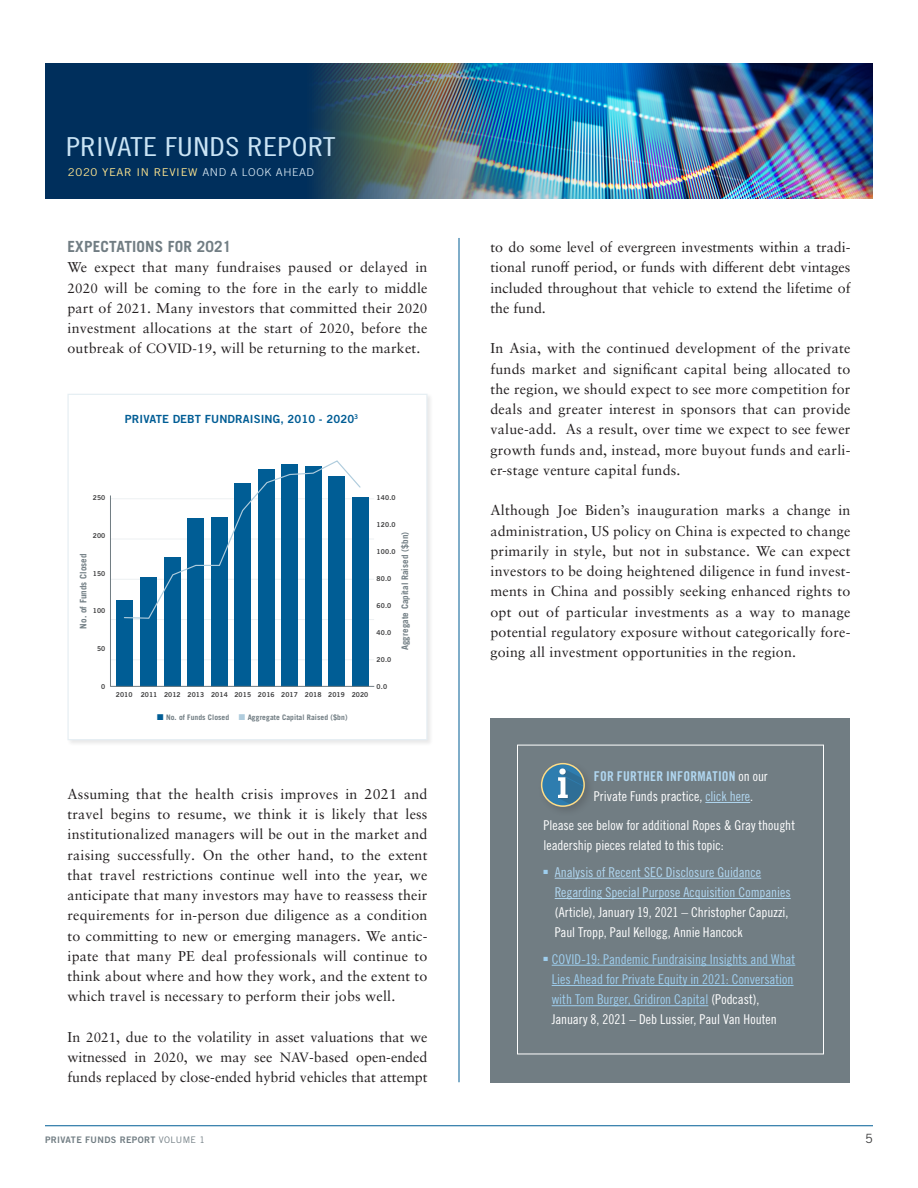
<style>
.page{position:relative;width:918px;height:1188px;background:#fff}
.page>*{position:absolute;margin:0;border:0;box-sizing:border-box;transform-origin:0 0}
.t1{font:26.1px "Trade Gothic LT Pro Cn 18";letter-spacing:.01em;color:#cae4f5;scale:1.2 1}
.PE_SUBHEAD1{font:700 15.3px "Trade Gothic LT Pro";letter-spacing:.01em;color:#717d83}
.PE_BODY{font:14.25px/20.2px "Sabon LT Pro";letter-spacing:.015em;color:#231f20;text-align:justify}
.Box_Body{font:13.5px/20.2px "Trade Gothic LT Pro Cn 18";color:#9eceee}
.Box_Body-2{font:13.5px/20.2px "Trade Gothic LT Pro Cn 18";color:#b1d7f1}
.Box_Body-3{font:13.5px/20.2px "Trade Gothic LT Pro Cn 18";color:#fff}
.t2{font:12.75px "Trade Gothic LT Pro";color:#3e3e3f}
.PE_SUBHEAD2{font:11.25px "Trade Gothic LT Pro Bd 2";letter-spacing:.01em;color:#005d95}
.t3{font:10.8px "Trade Gothic LT Pro";letter-spacing:.055em;color:#ffe68f;scale:1.05 1}
.t4{font:700 9px "Trade Gothic LT Pro";letter-spacing:.01em;color:#717d83}
.t5{font:9px "Trade Gothic LT Pro Bd 2";letter-spacing:.04em;color:#717d83}
.t6{font:700 7.65px "Trade Gothic LT Pro";letter-spacing:.01em;color:#717d83}
.PE_HEAD__K_O{font:6.75px "Trade Gothic LT Pro Bd 2";letter-spacing:.01em;color:#3e3e3f}
.s1{font-weight:300;color:#e3f1fa}
.s2{font-size:13.5px}
.s3{color:#005d95}
.s4{color:#afccdd}
.s5{font-family:"Trade Gothic LT Pro"}
.s6{font-family:"Trade Gothic LT Pro Bd Cn 20";color:#b1d7f1}
.s7{color:#b1d7f1}
.s8{color:#fff}
</style>
<div class="page">
<hr style="left:45px;top:1125px;width:828px;height:1px;background:#005d95">
<div style="left:45px;top:63px;width:828px;height:136px;background:#002f5c"></div>
<img style="left:316px;top:63px;width:557px;height:136px">
<hr style="left:459px;top:238px;width:1px;height:844px;background:#005d95">
<div style="left:490px;top:718px;width:360px;height:365px;background:#717d83"></div>
<hr style="left:705px;top:802px;width:45px;height:1px;background:#b1d7f1">
<hr style="left:555px;top:878px;width:206px;height:1px;background:#b1d7f1">
<hr style="left:555px;top:898px;width:236px;height:1px;background:#b1d7f1">
<hr style="left:552px;top:965px;width:243px;height:1px;background:#9eceee">
<hr style="left:552px;top:985px;width:242px;height:1px;background:#9eceee">
<hr style="left:552px;top:1005px;width:156px;height:1px;background:#9eceee">
<div style="left:517px;top:745px;width:307px;height:309px;border:1px solid #fff"></div>
<svg style="left:542px;top:764px;width:42px;height:42px;background:#5889a4"></svg>
<div style="left:541px;top:763px;width:44px;height:44px;border:2px solid #ffdc86;border-radius:50%"></div>
<div style="left:67px;top:393px;width:366px;height:353px;background:#f0f0f0"></div>
<div style="left:67px;top:394px;width:360px;height:346px;background:#fff;border:1px solid #e5eef3"></div>
<hr style="left:111px;top:659px;width:263px;height:1px;background:#edf0f2">
<hr style="left:111px;top:619px;width:263px;height:1px;background:#edf0f2">
<hr style="left:111px;top:579px;width:263px;height:1px;background:#edf0f2">
<hr style="left:111px;top:539px;width:263px;height:1px;background:#edf0f2">
<hr style="left:111px;top:498px;width:263px;height:1px;background:#edf0f2">
<div style="left:116px;top:600px;width:17px;height:86px;background:#005d95"></div>
<div style="left:141px;top:577px;width:16px;height:109px;background:#005d95"></div>
<div style="left:164px;top:557px;width:17px;height:129px;background:#005d95"></div>
<div style="left:188px;top:518px;width:16px;height:168px;background:#005d95"></div>
<div style="left:211px;top:517px;width:17px;height:169px;background:#005d95"></div>
<div style="left:235px;top:483px;width:16px;height:204px;background:#005d95"></div>
<div style="left:258px;top:469px;width:17px;height:217px;background:#005d95"></div>
<div style="left:281px;top:464px;width:17px;height:222px;background:#005d95"></div>
<div style="left:305px;top:466px;width:16px;height:220px;background:#005d95"></div>
<div style="left:329px;top:476px;width:16px;height:210px;background:#005d95"></div>
<div style="left:352px;top:497px;width:16px;height:189px;background:#005d95"></div>
<hr style="left:110px;top:496px;width:1px;height:191px;background:#717d83">
<hr style="left:110px;top:686px;width:264px;height:1px;background:#717d83">
<svg style="left:124px;top:460px;width:237px;height:159px"></svg>
<h1 class="t1" style="left:66px;top:131px;width:226px">PRIVATE FUNDS REPORT</h1>
<p class="t3" style="left:68px;top:165px;width:236px">2020 YEAR IN REVIEW <span class="s1">AND A LOOK AHEAD</span></p>
<p class="PE_SUBHEAD1" style="left:68px;top:237px;width:165px">EXPECTATIONS FOR 2021</p>
<p class="PE_BODY" style="left:68px;top:257px;width:362px">We expect that many fundraises paused or delayed in <span class="s2">2020</span> will be coming to the fore in the early to middle part of <span class="s2">2021</span>. Many investors that committed their <span class="s2">2020 </span>investment allocations at the start of <span class="s2">2020</span>, before the outbreak of <span class="s2">COVID-19</span>, will be returning to the market.</p>
<p class="PE_SUBHEAD2" style="left:125px;top:412px;width:235px">PRIVATE DEBT FUNDRAISING, 2010 - 2020<sup>3</sup></p>
<p class="PE_HEAD__K_O" style="left:93px;top:493px;width:14px">250</p>
<p class="PE_HEAD__K_O" style="left:93px;top:531px;width:14px">200</p>
<p class="PE_HEAD__K_O" style="left:93px;top:569px;width:14px">150</p>
<p class="PE_HEAD__K_O" style="left:93px;top:607px;width:14px">100</p>
<p class="PE_HEAD__K_O" style="left:97px;top:645px;width:10px">50</p>
<p class="PE_HEAD__K_O" style="left:101px;top:682px;width:6px">0</p>
<p class="t4" style="left:78px;top:629px;width:77px;rotate:-90deg">No. of Funds Closed</p>
<p class="PE_HEAD__K_O" style="left:116px;top:690px;width:254px">2010 2011 2012 2013 2014 2015 2016 2017 2018 2019 2020</p>
<p class="t6" style="left:157px;top:713px;width:192px"><span class="s3">■</span> No. of Funds Closed <span class="s4">■</span> Aggregate Capital Raised ($bn)</p>
<p class="PE_HEAD__K_O" style="left:377px;top:493px;width:21px">140.0</p>
<p class="PE_HEAD__K_O" style="left:377px;top:520px;width:21px">120.0</p>
<p class="PE_HEAD__K_O" style="left:377px;top:547px;width:21px">100.0</p>
<p class="PE_HEAD__K_O" style="left:377px;top:574px;width:16px">80.0</p>
<p class="PE_HEAD__K_O" style="left:377px;top:601px;width:16px">60.0</p>
<p class="PE_HEAD__K_O" style="left:377px;top:628px;width:16px">40.0</p>
<p class="PE_HEAD__K_O" style="left:377px;top:655px;width:16px">20.0</p>
<p class="PE_HEAD__K_O" style="left:377px;top:682px;width:12px">0.0</p>
<p class="t4" style="left:399px;top:650px;width:120px;rotate:-90deg">Aggregate Capital Raised ($bn)</p>
<p class="PE_BODY" style="left:68px;top:783px;width:362px">Assuming that the health crisis improves in 2021 and travel begins to resume, we think it is likely that less institutionalized managers will be out in the market and raising successfully. On the other hand, to the extent that travel restrictions continue well into the year, we anticipate that many investors may have to reassess their requirements for in-person due diligence as a condition to committing to new or emerging managers. We antic&shy;ipate that many PE deal professionals will continue to think about where and how they work, and the extent to which travel is necessary to perform their jobs well.</p>
<p class="PE_BODY" style="left:68px;top:1026px;width:362px">In <span class="s2">2021</span>, due to the volatility in asset valuations that we witnessed in <span class="s2">2020</span>, we may see <span class="s2">NAV</span>-based open-ended funds replaced by close-ended hybrid vehicles that attempt</p>
<p class="t5" style="left:45px;top:1134px;width:162px">PRIVATE FUNDS REPORT <span class="s5">VOLUME 1</span></p>
<p class="PE_BODY" style="left:490px;top:237px;width:362px">to do some level of evergreen investments within a tradi&shy;tional runoff period, or funds with different debt vintages included throughout that vehicle to extend the lifetime of the fund.</p>
<p class="PE_BODY" style="left:490px;top:338px;width:362px">In Asia, with the continued development of the private funds market and significant capital being allocated to the region, we should expect to see more competition for deals and greater interest in sponsors that can provide value-add. As a result, over time we expect to see fewer growth funds and, instead, more buyout funds and earli&shy;er-stage venture capital funds.</p>
<p class="PE_BODY" style="left:490px;top:500px;width:362px">Although Joe Biden’s inauguration marks a change in administration, US policy on China is expected to change primarily in style, but not in substance. We can expect investors to be doing heightened diligence in fund invest&shy;ments in China and possibly seeking enhanced rights to opt out of particular investments as a way to manage potential regulatory exposure without categorically fore&shy;going all investment opportunities in the region.</p>
<p class="Box_Body-3" style="left:594px;top:766px;width:175px"><span class="s6">FOR FURTHER INFORMATION</span> on our<br>Private Funds practice, <span class="s7">click here</span>.</p>
<p class="Box_Body-3" style="left:543px;top:815px;width:253px">Please see below for additional Ropes &amp; Gray thought leadership pieces related to this topic:</p>
<p class="Box_Body-2" style="left:555px;top:862px;width:238px;text-indent:-11px"><sup>■</sup> Analysis of Recent SEC Disclosure Guidance Regarding Special Purpose Acquisition Companies <span class="s8">(Article), January 19, 2021 – Christopher Capuzzi, Paul Tropp, Paul Kellogg, Annie Hancock</span></p>
<p class="Box_Body" style="left:552px;top:949px;width:245px;text-indent:-8px">■ COVID-19: Pandemic Fundraising Insights and What Lies Ahead for Private Equity in 2021: Conversation with Tom Burger, Gridiron Capital <span class="s8">(Podcast), January 8, 2021 – Deb Lussier, Paul Van Houten</span></p>
<p class="t2" style="left:865px;top:1131px;width:9px">5</p>
</div>
